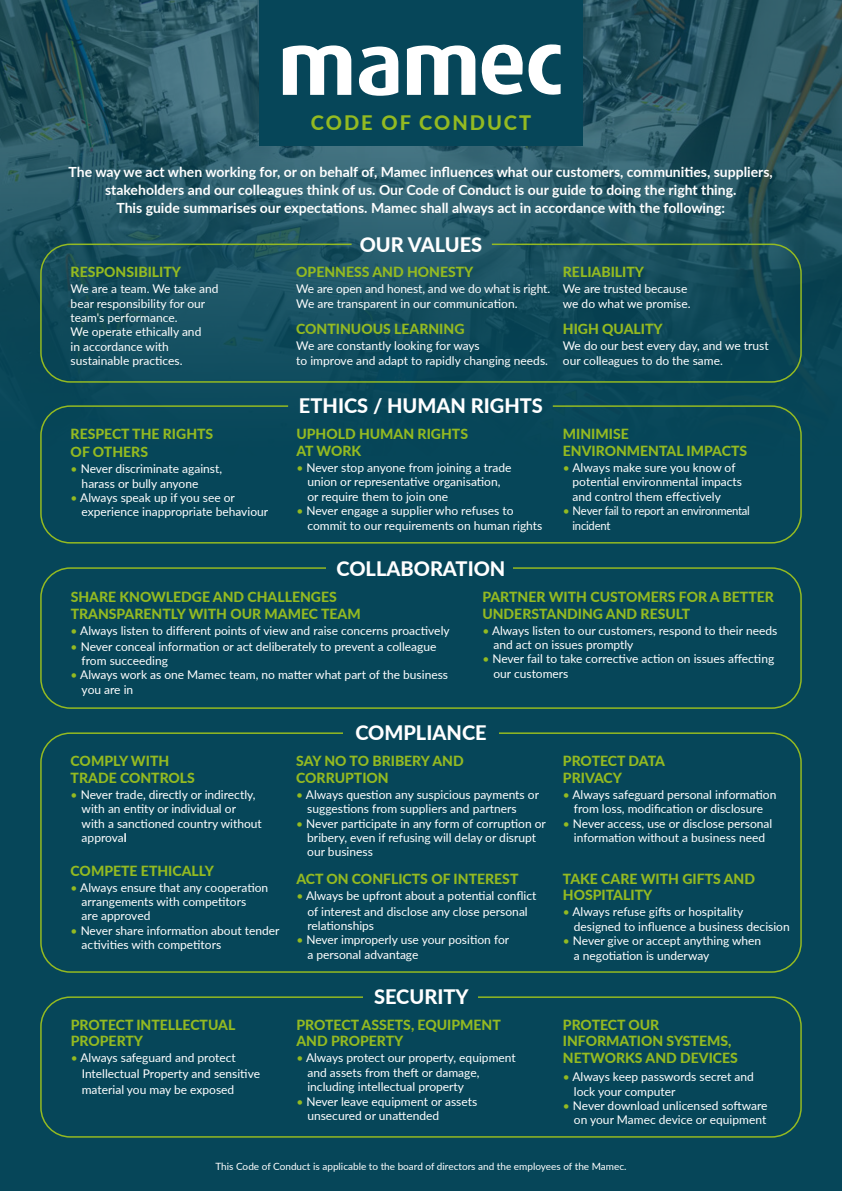
<style>
.page{position:relative;width:842px;height:1191px;background:#064659}
.page>*{position:absolute;margin:0;border:0;box-sizing:border-box;transform-origin:0 0}
.t1{font:800 20px "Lato";color:#fff}
.t2{font:800 20px "Lato";letter-spacing:.1em;color:#94ba21}
.t3{font:800 14px/16.8px "Lato";color:#94ba21}
.t4{font:700 14px/18px "Lato";color:#fff;text-align:center}
.t5{font:12px/14.4px "Lato";color:#fff}
.t6{font:12px/14.4px "Lato";letter-spacing:-.02em;color:#fff;scale:.94 1}
.t7{font:10px "Lato";color:#fff}
.s1{color:#94ba21}
.s2{font-weight:700}
</style>
<div class="page">
<img style="left:0;top:0;width:842px;height:116px">
<svg style="left:0;top:116px;width:842px;height:473px"></svg>
<div style="left:40px;top:243px;width:762px;height:140px;border:2px solid #94ba21;border-radius:29px"></div>
<div style="left:40px;top:405px;width:762px;height:138px;border:2px solid #94ba21;border-radius:29px"></div>
<div style="left:40px;top:567px;width:762px;height:142px;border:2px solid #94ba21;border-radius:29px"></div>
<div style="left:40px;top:732px;width:762px;height:240px;border:2px solid #94ba21;border-radius:29px"></div>
<div style="left:40px;top:996px;width:762px;height:141px;border:2px solid #94ba21;border-radius:29px"></div>
<div style="left:363px;top:989px;width:114px;height:16px;background:#064659"></div>
<div style="left:343px;top:725px;width:155px;height:16px;background:#064659"></div>
<div style="left:327px;top:561px;width:186px;height:16px;background:#064659"></div>
<div style="left:259px;top:0;width:324px;height:146px;background:#064659"></div>
<svg style="left:283px;top:45px;width:68px;height:50px"></svg>
<svg style="left:359px;top:46px;width:39px;height:50px"></svg>
<svg style="left:407px;top:44px;width:154px;height:51px"></svg>
<h1 class="t2" style="left:311px;top:108px;width:222px">CODE OF CONDUCT</h1>
<p class="t4" style="left:69px;top:162px;width:706px">The way we act when working for, or on behalf of, Mamec influences what our customers, communities, suppliers, stakeholders and our colleagues think of us. Our Code of Conduct is our guide to doing the right thing.<br>This guide summarises our expectations. Mamec shall always act in accordance with the following:</p>
<p class="t3" style="left:71px;top:263px;width:112px">RESPONSIBILITY</p>
<p class="t5" style="left:71px;top:281px;width:149px">We are a team. We take and bear responsibility for our team's performance.<br>We operate ethically and<br>in accordance with sustainable practices.</p>
<p class="t3" style="left:71px;top:424px;width:144px;line-height:18px">RESPECT THE RIGHTS<br>OF OTHERS</p>
<p class="t5" style="left:82px;top:461px;width:142px;text-indent:-11px"><span class="s1">•</span> Never discriminate against, harass or bully anyone</p>
<p class="t5" style="left:82px;top:490px;width:188px;text-indent:-11px"><span class="s1">•</span> Always speak up if you see or experience inappropriate behaviour</p>
<h1 class="t1" style="left:360px;top:230px;width:124px">OUR VALUES</h1>
<p class="t3" style="left:296px;top:263px;width:179px">OPENNESS AND HONESTY</p>
<p class="t5" style="left:296px;top:281px;width:255px">We are open and honest, and we do what is right.<br>We are transparent in our communication.</p>
<p class="t3" style="left:296px;top:320px;width:170px">CONTINUOUS LEARNING</p>
<p class="t5" style="left:296px;top:338px;width:253px">We are constantly looking for ways<br>to improve and adapt to rapidly changing needs.</p>
<h1 class="t1" style="left:299px;top:391px;width:245px">ETHICS / HUMAN RIGHTS</h1>
<p class="t3" style="left:296px;top:425px;width:173px">UPHOLD HUMAN RIGHTS<br>AT WORK</p>
<p class="t5" style="left:307px;top:460px;width:206px;text-indent:-11px"><span class="s1">•</span> Never stop anyone from joining a trade union or representative organisation, or require them to join one</p>
<p class="t5" style="left:307px;top:503px;width:236px;text-indent:-11px"><span class="s1">•</span> Never engage a supplier who refuses to commit to our requirements on human rights</p>
<h1 class="t1" style="left:336px;top:553px;width:170px">COLLABORATION</h1>
<p class="t3" style="left:563px;top:263px;width:83px">RELIABILITY</p>
<p class="t5" style="left:563px;top:281px;width:129px">We are trusted because we do what we promise.</p>
<p class="t3" style="left:563px;top:320px;width:101px">HIGH QUALITY</p>
<p class="t5" style="left:563px;top:338px;width:207px">We do our best every day, and we trust our colleagues to do the same.</p>
<p class="t3" style="left:563px;top:425px;width:186px">MINIMISE<br>ENVIRONMENTAL IMPACTS</p>
<p class="t5" style="left:572px;top:460px;width:171px;text-indent:-10px"><span class="s1">•</span> Always make sure you know of potential environmental impacts and control them effectively</p>
<p class="t6" style="left:572px;top:503px;width:190px;text-indent:-10px"><span class="s1">•</span> Never fail to report an environmental incident</p>
<p class="t3" style="left:71px;top:587px;width:291px">SHARE KNOWLEDGE AND CHALLENGES<br>TRANSPARENTLY WITH OUR MAMEC TEAM</p>
<p class="t5" style="left:71px;top:622px;width:380px"><span class="s1">•</span> Always listen to different points of view and raise concerns proactively</p>
<p class="t5" style="left:82px;top:638px;width:356px;text-indent:-11px"><span class="s1">•</span> Never conceal information or act deliberately to prevent a colleague from succeeding</p>
<p class="t5" style="left:82px;top:667px;width:368px;text-indent:-11px"><span class="s1">•</span> Always work as one Mamec team, no matter what part of the business you are in</p>
<p class="t3" style="left:482px;top:587px;width:293px">PARTNER WITH CUSTOMERS FOR A BETTER<br>UNDERSTANDING AND RESULT</p>
<p class="t5" style="left:493px;top:622px;width:285px;text-indent:-11px"><span class="s1">•</span> Always listen to our customers, respond to their needs and act on issues promptly</p>
<p class="t5" style="left:493px;top:651px;width:282px;text-indent:-11px"><span class="s1">•</span> Never fail to take corrective action on issues affecting our customers</p>
<p class="t3" style="left:71px;top:752px;width:126px">COMPLY WITH<br>TRADE CONTROLS</p>
<p class="t5" style="left:82px;top:786px;width:182px;text-indent:-11px"><span class="s1">•</span> Never trade, directly or indirectly, with an entity or individual or with a sanctioned country without approva<span class="s2">l</span></p>
<p class="t3" style="left:71px;top:861px;width:145px">COMPETE ETHICALLY</p>
<p class="t5" style="left:82px;top:879px;width:188px;text-indent:-11px"><span class="s1">•</span> Always ensure that any cooperation arrangements with competitors<br>are approved</p>
<p class="t5" style="left:82px;top:922px;width:199px;text-indent:-11px"><span class="s1">•</span> Never share information about tender activities with competitors</p>
<p class="t3" style="left:71px;top:1015px;width:166px">PROTECT INTELLECTUAL<br>PROPERTY</p>
<p class="t5" style="left:82px;top:1049px;width:180px;line-height:16px;text-indent:-11px"><span class="s1">•</span> Always safeguard and protect<br>Intellectual Property and sensitive material you may be exposed</p>
<h1 class="t1" style="left:355px;top:718px;width:133px">COMPLIANCE</h1>
<p class="t3" style="left:296px;top:752px;width:169px">SAY NO TO BRIBERY AND<br>CORRUPTION</p>
<p class="t5" style="left:307px;top:786px;width:233px;text-indent:-11px"><span class="s1">•</span> Always question any suspicious payments or suggestions from suppliers and partners</p>
<p class="t5" style="left:307px;top:815px;width:240px;text-indent:-11px"><span class="s1">•</span> Never participate in any form of corruption or bribery, even if refusing will delay or disrupt our business</p>
<p class="t3" style="left:296px;top:869px;width:224px">ACT ON CONFLICTS OF INTEREST</p>
<p class="t5" style="left:296px;top:886px;width:242px;line-height:16px;text-align:center"><span class="s1">•</span> Always be upfront about a potential conflict of interest and disclose any close personal</p>
<p class="t5" style="left:307px;top:918px;width:68px">relationships</p>
<p class="t5" style="left:307px;top:932px;width:203px;text-indent:-11px"><span class="s1">•</span> Never improperly use your position for a personal advantage</p>
<h1 class="t1" style="left:374px;top:981px;width:96px">SECURITY</h1>
<p class="t3" style="left:296px;top:1015px;width:206px">PROTECT ASSETS, EQUIPMENT<br>AND PROPERTY</p>
<p class="t5" style="left:307px;top:1050px;width:210px;text-indent:-11px"><span class="s1">•</span> Always protect our property, equipment and assets from theft or damage, including intellectual property</p>
<p class="t5" style="left:307px;top:1093px;width:171px;text-indent:-11px"><span class="s1">•</span> Never leave equipment or assets unsecured or unattended</p>
<p class="t3" style="left:563px;top:752px;width:104px">PROTECT DATA<br>PRIVACY</p>
<p class="t5" style="left:563px;top:786px;width:215px;text-align:center"><span class="s1">•</span> Always safeguard personal information from loss, modification or disclosure</p>
<p class="t5" style="left:563px;top:815px;width:211px;text-align:center"><span class="s1">•</span> Never access, use or disclose personal information without a business need</p>
<p class="t3" style="left:563px;top:869px;width:194px">TAKE CARE WITH GIFTS AND<br>HOSPITALITY</p>
<p class="t5" style="left:574px;top:904px;width:217px;text-indent:-11px"><span class="s1">•</span> Always refuse gifts or hospitality designed to influence a business decision</p>
<p class="t5" style="left:574px;top:933px;width:189px;text-indent:-11px"><span class="s1">•</span> Never give or accept anything when a negotiation is underway</p>
<p class="t3" style="left:563px;top:1015px;width:176px">PROTECT OUR<br>INFORMATION SYSTEMS,<br>NETWORKS AND DEVICES</p>
<p class="t5" style="left:574px;top:1069px;width:182px;text-indent:-11px"><span class="s1">•</span> Always keep passwords secret and lock your computer</p>
<p class="t5" style="left:563px;top:1098px;width:206px;text-align:right"><span class="s1">•</span> Never download unlicensed software on your Mamec device or equipment</p>
<p class="t7" style="left:215px;top:1159px;width:413px">This Code of Conduct is applicable to the board of directors and the employees of the Mamec.</p>
</div>
